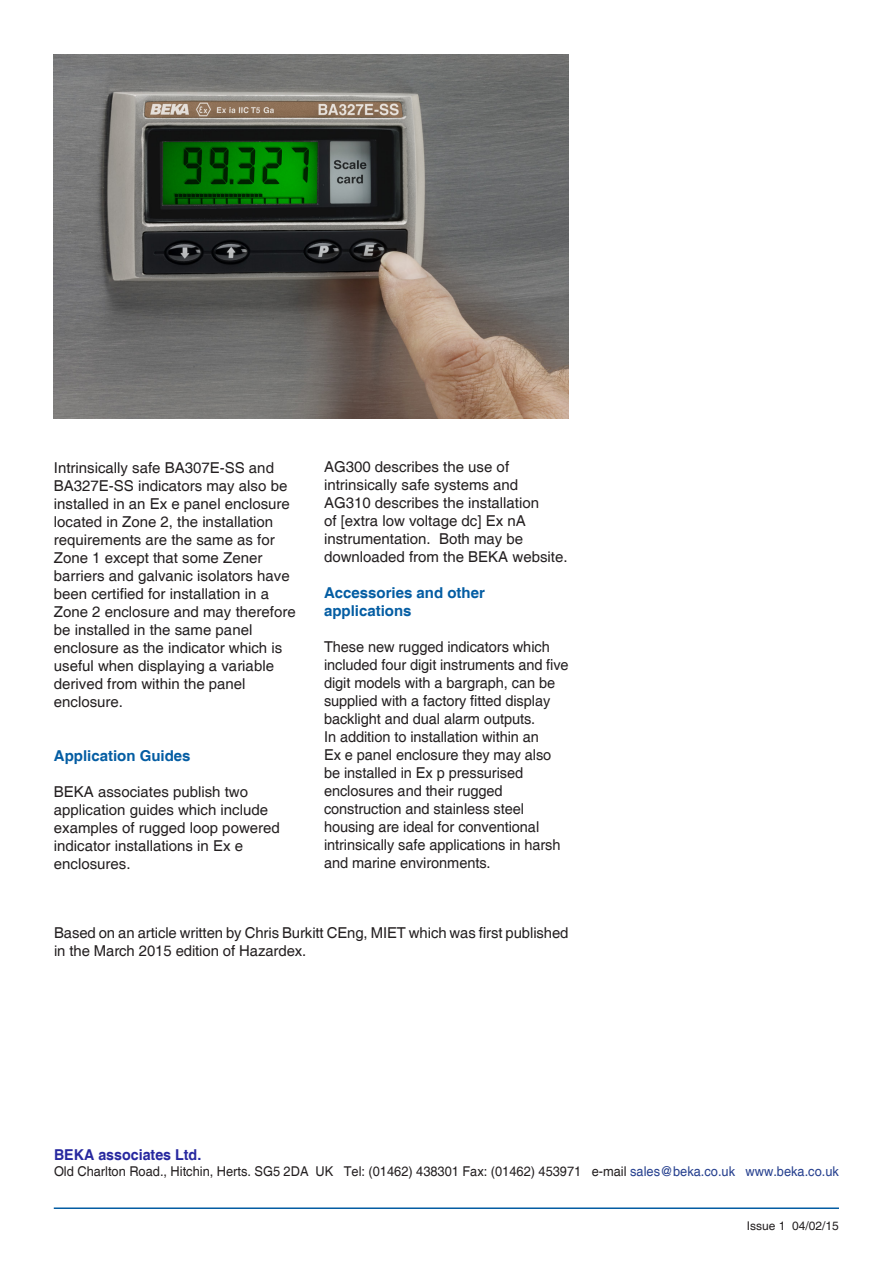
<style>
.page{position:relative;width:893px;height:1263px;background:#fff}
.page>*{position:absolute;margin:0;border:0;box-sizing:border-box;transform-origin:0 0}
.t1{font:15px/18px "Helvetica";color:#231f20}
.t2{font:700 15px/18px "Helvetica";color:#045da3}
.t3{font:700 15px "Helvetica";color:#27289f;scale:.95 1}
.t4{font:13.5px "Helvetica";color:#231f20;scale:.95 1}
.t5{font:12px "Helvetica";color:#231f20}
.s1{color:#253f8e}
</style>
<div class="page">
<hr style="left:54px;top:1207px;width:785px;height:2px;background:#045da3">
<img style="left:54px;top:54px;width:515px;height:365px">
<p class="t1" style="left:54px;top:459px;width:243px">Intrinsically safe BA307E-SS and<br>BA327E-SS indicators may also be installed in an Ex e panel enclosure located in Zone 2, the installation requirements are the same as for<br>Zone 1 except that some Zener barriers and galvanic isolators have been certified for installation in a<br>Zone 2 enclosure and may therefore be installed in the same panel enclosure as the indicator which is useful when displaying a variable derived from within the panel enclosure.</p>
<p class="t2" style="left:54px;top:747px;width:138px">Application Guides</p>
<p class="t1" style="left:54px;top:783px;width:227px">BEKA associates publish two application guides which include examples of rugged loop powered indicator installations in Ex e enclosures.</p>
<p class="t1" style="left:324px;top:458px;width:245px">AG300 describes the use of intrinsically safe systems and<br>AG310 describes the installation<br>of [extra low voltage dc] Ex nA instrumentation. Both may be downloaded from the BEKA website.</p>
<p class="t2" style="left:324px;top:585px;width:162px">Accessories and other applications</p>
<p class="t1" style="left:324px;top:638px;width:246px">These new rugged indicators which included four digit instruments and five digit models with a bargraph, can be supplied with a factory fitted display backlight and dual alarm outputs.<br>In addition to installation within an<br>Ex e panel enclosure they may also be installed in Ex p pressurised enclosures and their rugged construction and stainless steel housing are ideal for conventional intrinsically safe applications in harsh and marine environments.</p>
<p class="t1" style="left:54px;top:924px;width:516px">Based on an article written by Chris Burkitt CEng, MIET which was first published in the March 2015 edition of Hazardex.</p>
<p class="t3" style="left:54px;top:1145px;width:157px">BEKA associates Ltd.</p>
<p class="t4" style="left:54px;top:1164px;width:828px">Old Charlton Road., Hitchin, Herts. SG5 2DA UK Tel: (01462) 438301 Fax: (01462) 453971 e-mail <span class="s1">sales@beka.co.uk www.beka.co.uk</span></p>
<p class="t5" style="left:747px;top:1219px;width:94px">Issue 1 04/02/15</p>
</div>
